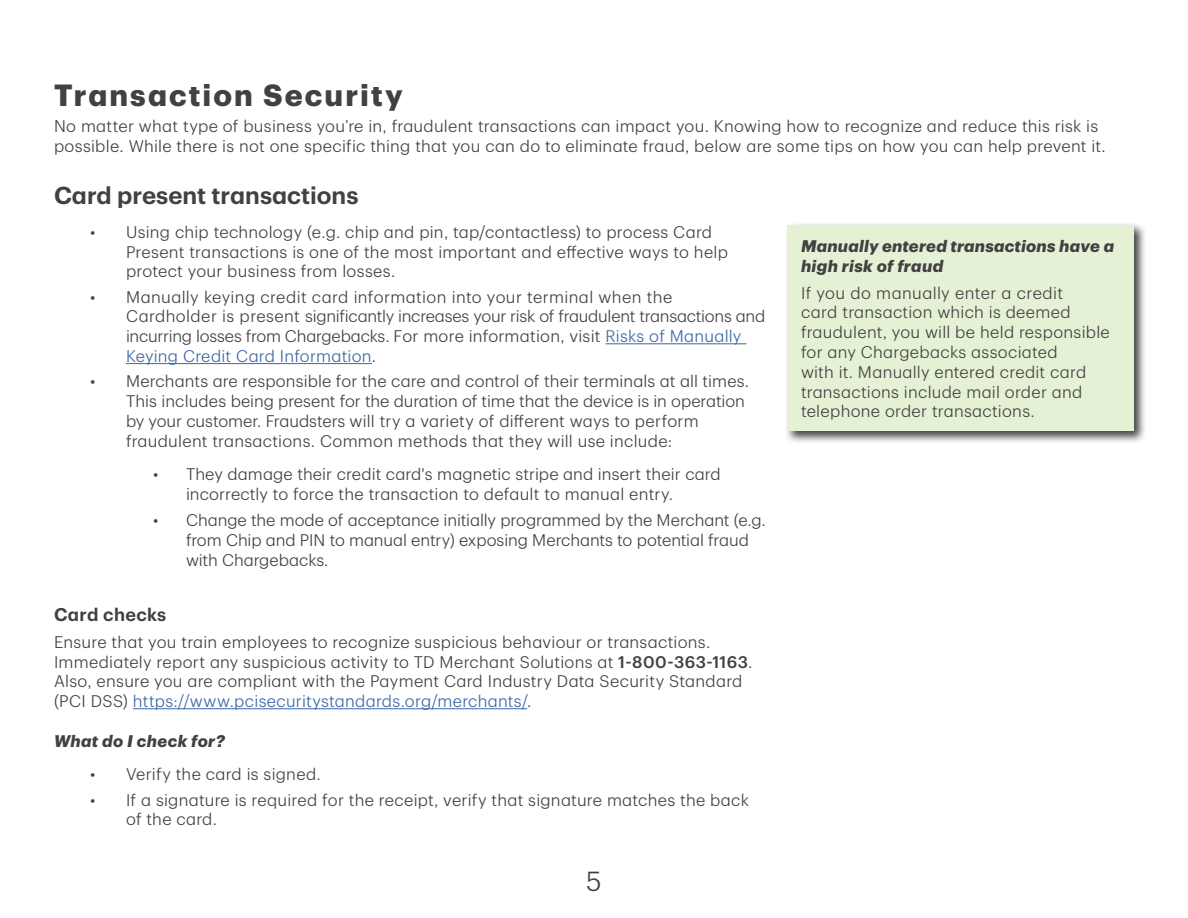
<style>
.page{position:relative;width:1188px;height:918px;background:#fff}
.page>*{position:absolute;margin:0;border:0;box-sizing:border-box;transform-origin:0 0}
.Header_1{font:700 30px "TD Graphik";letter-spacing:.07em;color:#414042}
.t1{font:300 27px "TD Graphik";color:#414042}
.Header_2{font:600 24px "TD Graphik";color:#414042}
.Header_3{font:600 18px "TD Graphik";letter-spacing:.02em;color:#414042}
.Text{font:300 16.5px/19.8px "TD Graphik";letter-spacing:.01em;color:#414042}
.Text_Box{font:300 16.5px/19.8px "TD Graphik";letter-spacing:.02em;color:#414042}
.Text-2{font:italic 700 16.5px/19.8px "TD Graphik";letter-spacing:.015em;color:#414042}
.Header_4{font:italic 700 16.5px "TD Graphik";letter-spacing:.025em;color:#414042}
.s1{color:#3a68a5}
.s2{font-weight:500}
</style>
<div class="page">
<hr style="left:605px;top:343px;width:141px;height:1px;background:#3a68a5">
<hr style="left:126px;top:363px;width:246px;height:1px;background:#3a68a5">
<hr style="left:133px;top:708px;width:394px;height:1px;background:#3a68a5">
<div style="left:784px;top:221px;width:363px;height:223px;background:#000;opacity:.75"></div>
<div style="left:788px;top:225px;width:346px;height:206px;background:#e5f1d4"></div>
<h2 class="Header_1" style="left:54px;top:72px;width:350px">Transaction Security</h2>
<p class="Text" style="left:54px;top:115px;width:1053px">No matter what type of business you’re in, fraudulent transactions can impact you. Knowing how to recognize and reduce this risk is possible. While there is not one specific thing that you can do to eliminate fraud, below are some tips on how you can help prevent it.</p>
<h3 class="Header_2" style="left:54px;top:177px;width:306px">Card present transactions</h3>
<p class="Text" style="left:126px;top:221px;width:603px;text-indent:-36px">• Using chip technology (e.g. chip and pin, tap/contactless) to process Card<br>Present transactions is one of the most important and effective ways to help protect your business from losses.</p>
<p class="Text" style="left:126px;top:285px;width:641px;text-indent:-36px">• Manually keying credit card information into your terminal when the Cardholder is present significantly increases your risk of fraudulent transactions and incurring losses from Chargebacks. For more information, visit <span class="s1">Risks of Manually Keying Credit Card Information</span>.</p>
<p class="Text" style="left:126px;top:370px;width:625px;text-indent:-36px">• Merchants are responsible for the care and control of their terminals at all times.<br>This includes being present for the duration of time that the device is in operation by your customer. Fraudsters will try a variety of different ways to perform fraudulent transactions. Common methods that they will use include:</p>
<p class="Text" style="left:186px;top:463px;width:536px;text-indent:-33px">• They damage their credit card's magnetic stripe and insert their card incorrectly to force the transaction to default to manual entry.</p>
<p class="Text" style="left:186px;top:509px;width:581px;text-indent:-33px">• Change the mode of acceptance initially programmed by the Merchant (e.g. from Chip and PIN to manual entry) exposing Merchants to potential fraud with Chargebacks.</p>
<h4 class="Header_3" style="left:54px;top:601px;width:114px">Card checks</h4>
<p class="Text" style="left:54px;top:630px;width:700px">Ensure that you train employees to recognize suspicious behaviour or transactions.<br>Immediately report any suspicious activity to TD Merchant Solutions at <span class="s2">1-800-363-1163</span>.<br>Also, ensure you are compliant with the Payment Card Industry Data Security Standard (PCI DSS) <span class="s1">https://www.pcisecuritystandards.org/merchants/</span>.</p>
<h4 class="Header_4" style="left:54px;top:728px;width:172px">What do I check for?</h4>
<p class="Text" style="left:90px;top:763px;width:232px">• Verify the card is signed.</p>
<p class="Text" style="left:126px;top:788px;width:625px;text-indent:-36px">• If a signature is required for the receipt, verify that signature matches the back of the card.</p>
<h2 class="t1" style="left:586px;top:862px;width:17px">5</h2>
<p class="Text-2" style="left:801px;top:235px;width:315px">Manually entered transactions have a high risk of fraud</p>
<p class="Text_Box" style="left:801px;top:281px;width:310px">If you do manually enter a credit<br>card transaction which is deemed fraudulent, you will be held responsible for any Chargebacks associated<br>with it. Manually entered credit card transactions include mail order and telephone order transactions.</p>
</div>
